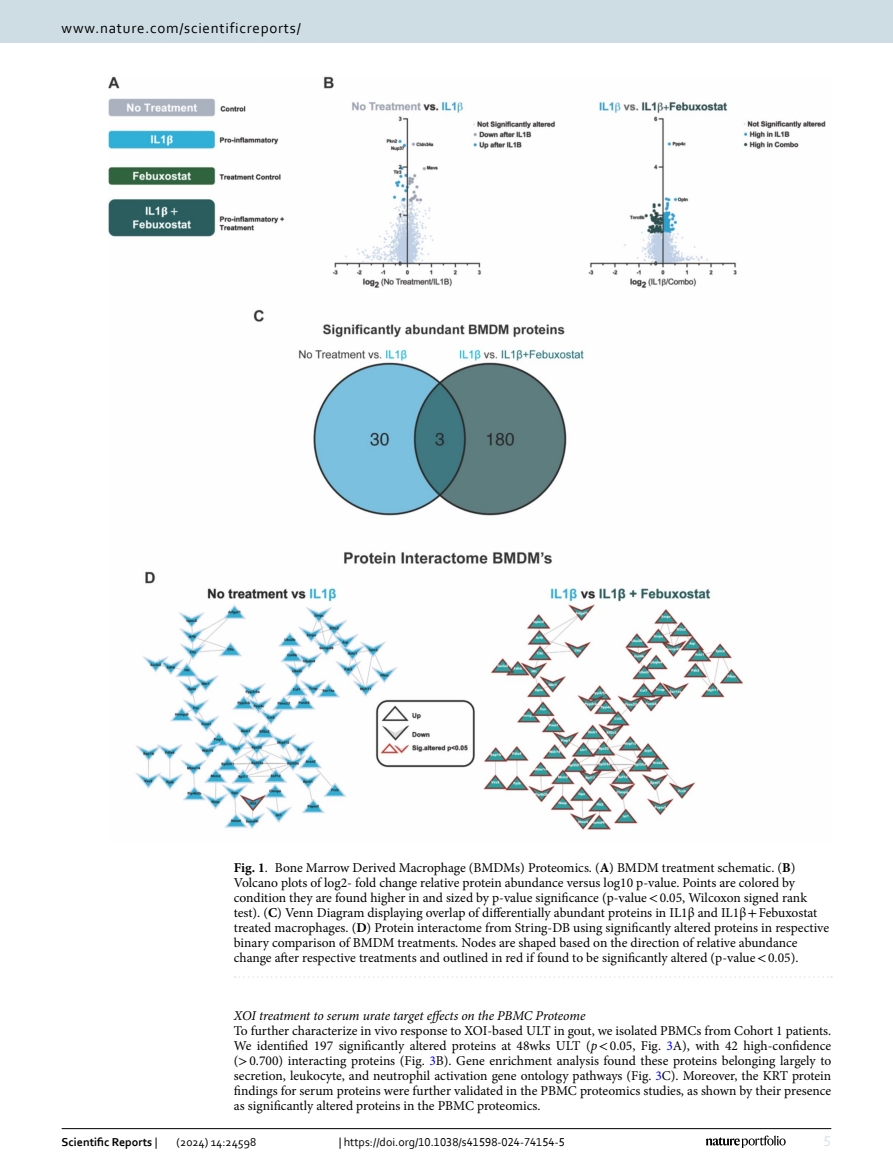
<style>
.page{position:relative;width:893px;height:1174px;background:#fff}
.page>*{position:absolute;margin:0;border:0;box-sizing:border-box;transform-origin:0 0}
.t1{font:15px "Corbel";letter-spacing:.05em;color:#000}
.t2{font:15px "Corbel";color:#d9e4eb}
.Figure_Caption{font:13.5px/15px "Minion Pro";letter-spacing:-.005em;color:#000}
.Body_Text{font:13.5px/15px "Minion Pro";color:#000;text-align:justify}
.Head_3{font:italic 13.5px "Minion Pro";letter-spacing:-.01em;color:#000}
.t3{font:12px "Corbel";color:#000}
.t4{font:700 12px "Corbel";color:#000}
.s1{font-weight:700}
.s2{font-family:"STIX"}
.s3{font-style:italic}
.s4{color:#00f}
.s5{font-weight:400}
</style>
<div class="page">
<img style="left:108px;top:76px;width:718px;height:754px">
<svg style="left:235px;top:976px;width:597px;height:1px"></svg>
<hr style="left:62px;top:1128px;width:769px;height:1px;background:#000">
<svg style="left:706px;top:1135px;width:80px;height:12px"></svg>
<div style="left:0;top:0;width:893px;height:43px;background:#cedde4"></div>
<p class="t1" style="left:62px;top:18px;width:241px">www.nature.com/scientificreports/</p>
<p class="Figure_Caption" style="left:234px;top:860px;width:597px"><span class="s1">Fig. 1</span>. Bone Marrow Derived Macrophage (BMDMs) Proteomics. (<span class="s1">A</span>) BMDM treatment schematic. (<span class="s1">B</span>)<br>Volcano plots of log2- fold change relative protein abundance versus log10 p-value. Points are colored by condition they are found higher in and sized by p-value significance (p-value<span class="s2">&lt;</span>0.05, Wilcoxon signed rank test). (<span class="s1">C</span>) Venn Diagram displaying overlap of differentially abundant proteins in IL1β and IL1β<span class="s2">+</span>Febuxostat treated macrophages. (<span class="s1">D</span>) Protein interactome from String-DB using significantly altered proteins in respective binary comparison of BMDM treatments. Nodes are shaped based on the direction of relative abundance change after respective treatments and outlined in red if found to be significantly altered (p-value<span class="s2">&lt;</span>0.05).</p>
<p class="Head_3" style="left:234px;top:1006px;width:353px">XOI treatment to serum urate target effects on the PBMC Proteome</p>
<p class="Body_Text" style="left:234px;top:1023px;width:599px">To further characterize in vivo response to XOI-based ULT in gout, we isolated PBMCs from Cohort 1 patients.<br>We identified 197 significantly altered proteins at 48wks ULT (<span class="s3">p</span><span class="s2">&lt;</span>0.05, Fig. <span class="s4">3</span>A), with 42 high-confidence (<span class="s2">&gt;</span>0.700) interacting proteins (Fig. <span class="s4">3</span>B). Gene enrichment analysis found these proteins belonging largely to secretion, leukocyte, and neutrophil activation gene ontology pathways (Fig. <span class="s4">3</span>C). Moreover, the KRT protein findings for serum proteins were further validated in the PBMC proteomics studies, as shown by their presence as significantly altered proteins in the PBMC proteomics.</p>
<p class="t4" style="left:62px;top:1134px;width:97px">Scientific Reports <span class="s5">|</span></p>
<p class="t3" style="left:177px;top:1134px;width:81px">(2024) 14:24598</p>
<p class="t3" style="left:339px;top:1134px;width:228px">| https://doi.org/10.1038/s41598-024-74154-5</p>
<p class="t2" style="left:824px;top:1132px;width:9px">5</p>
</div>
